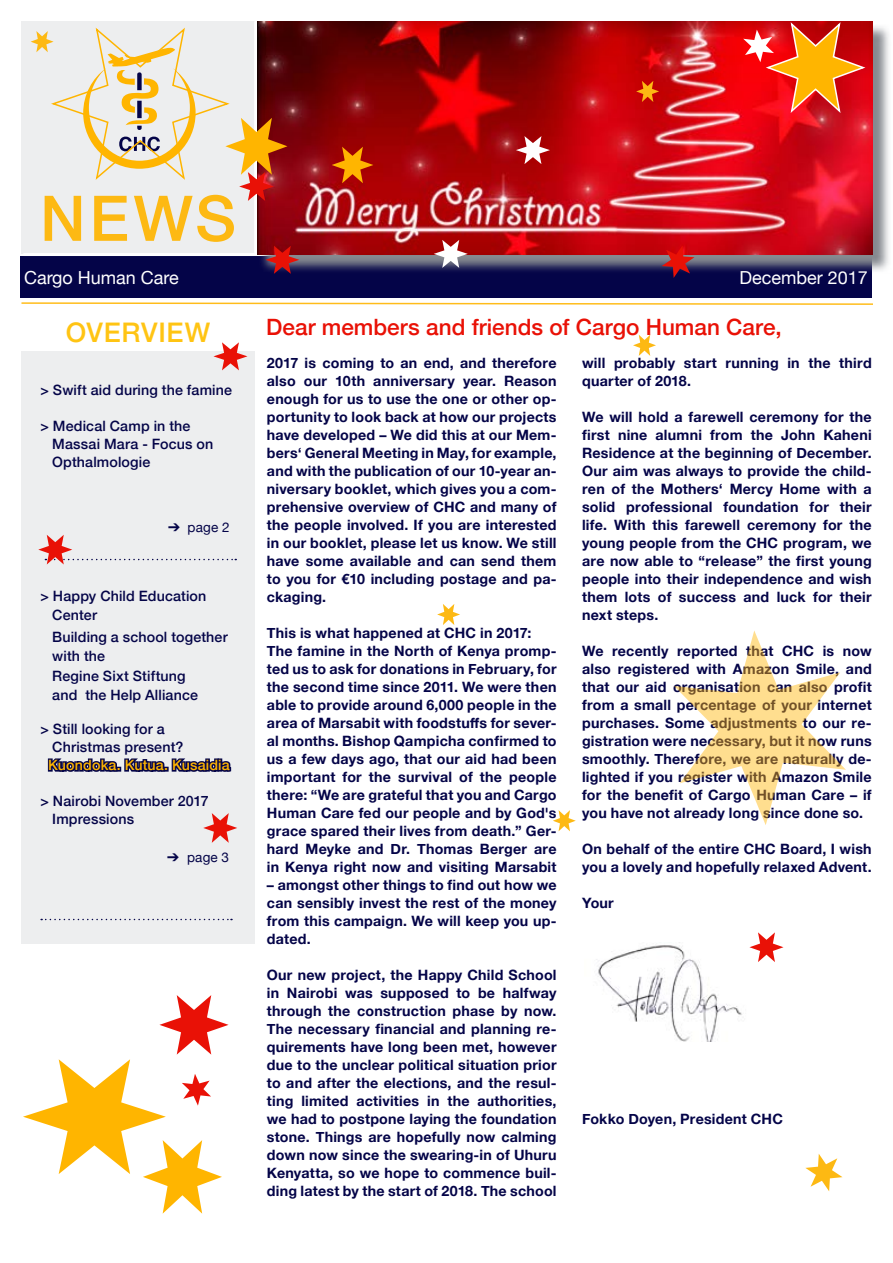
<style>
.page{position:relative;width:893px;height:1263px;background:#fff}
.page>*{position:absolute;margin:0;border:0;box-sizing:border-box;transform-origin:0 0}
.t1{font:500 63px "Helvetica Neue";color:#fdb913}
.t2{font:500 27px "Helvetica Neue";letter-spacing:.025em;color:#ffc413}
.t3{font:500 22.5px "Helvetica Neue";color:#e91106}
.t4{font:18px "Helvetica Neue";color:#fff}
.t5{font:700 14.25px/18px "Helvetica Neue";letter-spacing:.015em;color:#040448;text-align:justify}
.t6{font:500 14.25px/19.5px "Helvetica Neue";letter-spacing:.01em;color:#040448}
.t7{font:500 14.25px "Helvetica Neue";letter-spacing:.01em;color:#ffb500}
.t8{font:13.5px "Helvetica Neue";letter-spacing:.01em;color:#040448}
</style>
<div class="page">
<div style="left:21px;top:21px;width:234px;height:233px;background:#edeeef"></div>
<div style="left:20px;top:256px;width:852px;height:42px;background:#040448"></div>
<hr style="left:23px;top:253px;width:851px;height:3px;background:#fff">
<hr style="left:254px;top:21px;width:3px;height:234px;background:#fff">
<div style="left:21px;top:351px;width:234px;height:593px;background:#edeeef"></div>
<svg style="left:47px;top:758px;width:185px;height:14px"></svg>
<svg style="left:21px;top:302px;width:852px;height:3px"></svg>
<svg style="left:261px;top:26px;width:628px;height:245px"></svg>
<img style="left:257px;top:22px;width:616px;height:233px">
<svg style="left:41px;top:919px;width:191px;height:1px"></svg>
<img style="left:596px;top:945px;width:146px;height:97px">
<svg style="left:332px;top:147px;width:41px;height:36px"></svg>
<svg style="left:213px;top:342px;width:34px;height:28px"></svg>
<svg style="left:38px;top:535px;width:198px;height:29px"></svg>
<svg style="left:743px;top:21px;width:125px;height:94px"></svg>
<svg style="left:434px;top:240px;width:34px;height:28px"></svg>
<svg style="left:674px;top:630px;width:172px;height:195px"></svg>
<svg style="left:203px;top:813px;width:34px;height:30px"></svg>
<svg style="left:749px;top:932px;width:34px;height:30px"></svg>
<svg style="left:23px;top:995px;width:206px;height:219px"></svg>
<svg style="left:516px;top:136px;width:34px;height:28px"></svg>
<svg style="left:633px;top:335px;width:23px;height:21px"></svg>
<svg style="left:437px;top:604px;width:23px;height:21px"></svg>
<svg style="left:636px;top:81px;width:23px;height:21px"></svg>
<svg style="left:553px;top:810px;width:23px;height:21px"></svg>
<svg style="left:805px;top:1154px;width:37px;height:37px"></svg>
<svg style="left:265px;top:246px;width:34px;height:28px"></svg>
<svg style="left:31px;top:26px;width:256px;height:175px"></svg>
<svg style="left:662px;top:245px;width:32px;height:33px"></svg>
<h1 class="t1" style="left:40px;top:168px;width:197px">NEWS</h1>
<p class="t4" style="left:24px;top:265px;width:156px">Cargo Human Care</p>
<p class="t4" style="left:739px;top:265px;width:130px">December 2017</p>
<h2 class="t2" style="left:66px;top:311px;width:146px">OVERVIEW</h2>
<h3 class="t3" style="left:266px;top:309px;width:517px">Dear members and friends of Cargo Human Care,</h3>
<p class="t6" style="left:40px;top:379px;width:193px">&gt; Swift aid during the famine</p>
<p class="t6" style="left:52px;top:415px;width:163px;line-height:18px;text-indent:-12px">&gt; Medical Camp in the<br>Massai Mara - Focus on<br>Opthalmologie</p>
<p class="t8" style="left:168px;top:517px;width:63px">➔ page 2</p>
<p class="t6" style="left:52px;top:585px;width:156px;text-indent:-12px">&gt; Happy Child Education<br>Center</p>
<p class="t6" style="left:52px;top:626px;width:177px">Building a school together with the<br>Regine Sixt Stiftung<br>and the Help Alliance</p>
<p class="t6" style="left:52px;top:719px;width:133px;line-height:18px;text-indent:-12px">&gt; Still looking for a<br>Christmas present?</p>
<p class="t7" style="left:48px;top:754px;width:183px">Kuondoka. Kutua. Kusaidia</p>
<p class="t6" style="left:52px;top:791px;width:158px;line-height:18px;text-indent:-12px">&gt; Nairobi November 2017<br>Impressions</p>
<p class="t8" style="left:167px;top:848px;width:63px">➔ page 3</p>
<p class="t5" style="left:267px;top:354px;width:291px">2017 is coming to an end, and therefore also our 10th anniversary year. Reason enough for us to use the one or other op&shy;portunity to look back at how our projects have developed – We did this at our Mem&shy;bers‘ General Meeting in May, for example, and with the publication of our 10-year an&shy;niversary booklet, which gives you a com&shy;prehensive overview of CHC and many of the people involved. If you are interested in our booklet, please let us know. We still have some available and can send them to you for €10 including postage and pa&shy;ckaging.</p>
<p class="t5" style="left:267px;top:624px;width:291px;text-align:left">This is what happened at CHC in 2017:<br>The famine in the North of Kenya promp&shy;ted us to ask for donations in February, for the second time since 2011. We were then able to provide around 6,000 people in the area of Marsabit with foodstuffs for sever&shy;al months. Bishop Qampicha confirmed to us a few days ago, that our aid had been important for the survival of the people there: “We are grateful that you and Cargo Human Care fed our people and by God's grace spared their lives from death.” Ger&shy;hard Meyke and Dr. Thomas Berger are in Kenya right now and visiting Marsabit</p>
<p class="t5" style="left:267px;top:876px;width:291px">– amongst other things to find out how we can sensibly invest the rest of the money from this campaign. We will keep you up&shy;dated.</p>
<p class="t5" style="left:267px;top:966px;width:291px">Our new project, the Happy Child School in Nairobi was supposed to be halfway through the construction phase by now.<br>The necessary financial and planning re&shy;quirements have long been met, however due to the unclear political situation prior to and after the elections, and the resul&shy;ting limited activities in the authorities, we had to postpone laying the foundation stone. Things are hopefully now calming down now since the swearing-in of Uhuru Kenyatta, so we hope to commence buil&shy;ding latest by the start of 2018. The school</p>
<p class="t5" style="left:582px;top:354px;width:291px">will probably start running in the third quarter of 2018.</p>
<p class="t5" style="left:582px;top:408px;width:291px">We will hold a farewell ceremony for the first nine alumni from the John Kaheni Residence at the beginning of December.<br>Our aim was always to provide the child&shy;ren of the Mothers‘ Mercy Home with a solid professional foundation for their life. With this farewell ceremony for the young people from the CHC program, we are now able to “release” the first young people into their independence and wish them lots of success and luck for their next steps.</p>
<p class="t5" style="left:582px;top:642px;width:291px">We recently reported that CHC is now also registered with Amazon Smile, and that our aid organisation can also profit from a small percentage of your internet purchases. Some adjustments to our re&shy;gistration were necessary, but it now runs smoothly. Therefore, we are naturally de&shy;lighted if you register with Amazon Smile for the benefit of Cargo Human Care – if you have not already long since done so.</p>
<p class="t5" style="left:582px;top:840px;width:291px">On behalf of the entire CHC Board, I wish you a lovely and hopefully relaxed Advent.</p>
<p class="t5" style="left:582px;top:894px;width:33px">Your</p>
<p class="t5" style="left:582px;top:1110px;width:202px">Fokko Doyen, President CHC</p>
</div>
